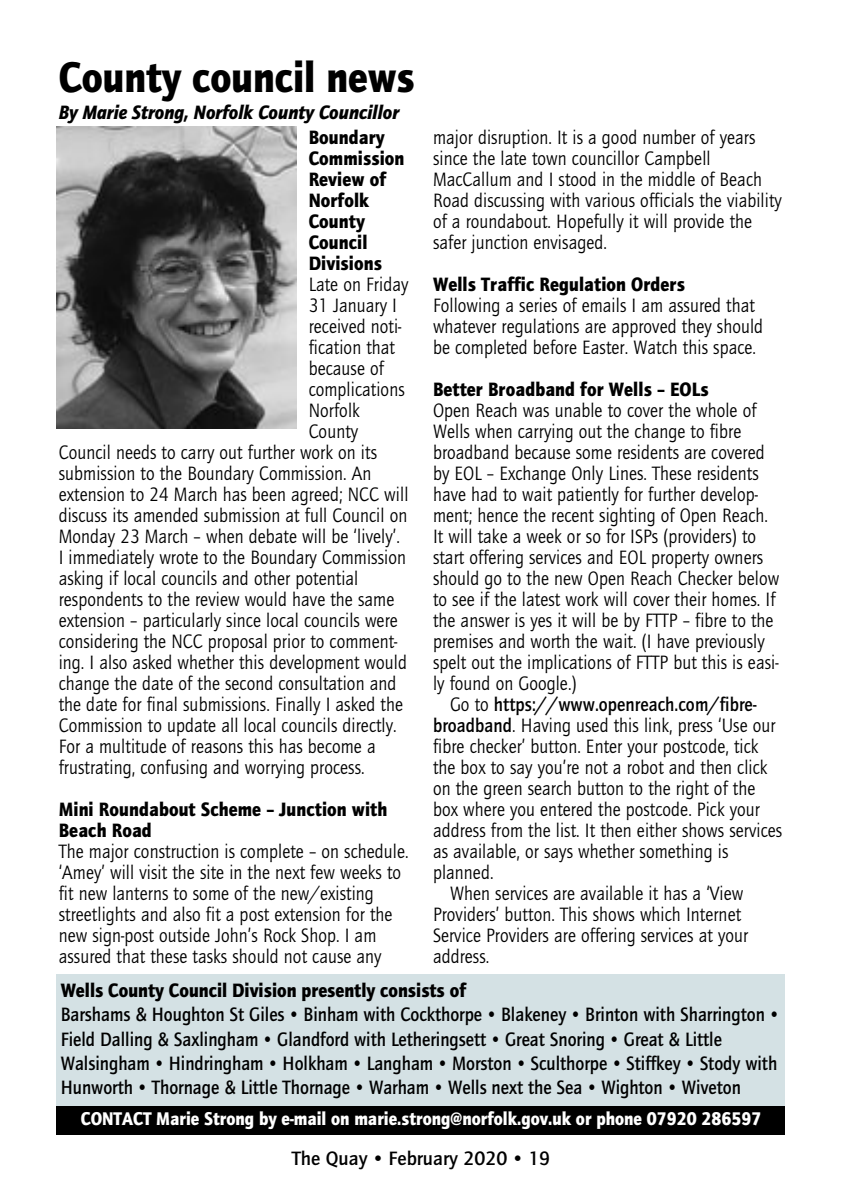
<style>
.page{position:relative;width:842px;height:1191px;background:#fff}
.page>*{position:absolute;margin:0;border:0;box-sizing:border-box;transform-origin:0 0}
.t1{font:900 44px "Quay Sans ITC Std";color:#000;scale:.9 1}
.t2{font:20px/21px "Quay Sans ITC Std";letter-spacing:.005em;color:#000;scale:.9 1}
.t3{font:500 20px/24px "Quay Sans ITC Std";color:#000;scale:.9 1}
.t4{font:900 20px/21px "Quay Sans ITC Std";letter-spacing:.005em;color:#000;scale:.9 1}
.t5{font:italic 900 20px "Quay Sans ITC Std";color:#000;scale:.9 1}
.t6{font:500 20px "Quay Sans ITC Std";color:#000}
.t7{font:900 19px "Quay Sans ITC Std";color:#fff;scale:.9 1}
.s1{font-weight:500}
</style>
<div class="page">
<div style="left:57px;top:1106px;width:728px;height:28px;background:#000"></div>
<div style="left:57px;top:974px;width:728px;height:132px;background:#d4e1e4"></div>
<img style="left:57px;top:127px;width:240px;height:301px">
<p class="t1" style="left:59px;top:60px;width:397px">County council news</p>
<p class="t5" style="left:59px;top:104px;width:380px">By Marie Strong, Norfolk County Councillor</p>
<p class="t4" style="left:309px;top:128px;width:108px">Boundary<br>Commission<br>Review of<br>Norfolk<br>County<br>Council<br>Divisions</p>
<p class="t2" style="left:309px;top:275px;width:112px">Late on Friday</p>
<p class="t2" style="left:309px;top:296px;width:100px">31 January I</p>
<p class="t2" style="left:309px;top:317px;width:105px">received noti-</p>
<p class="t2" style="left:309px;top:338px;width:97px">fication that</p>
<p class="t2" style="left:309px;top:359px;width:85px">because of</p>
<p class="t2" style="left:309px;top:380px;width:108px">complications</p>
<p class="t2" style="left:309px;top:401px;width:58px">Norfolk</p>
<p class="t2" style="left:309px;top:422px;width:57px">County</p>
<p class="t2" style="left:59px;top:443px;width:355px">Council needs to carry out further work on its</p>
<p class="t2" style="left:59px;top:464px;width:349px">submission to the Boundary Commission. An</p>
<p class="t2" style="left:59px;top:485px;width:390px">extension to 24 March has been agreed; NCC will</p>
<p class="t2" style="left:59px;top:506px;width:389px">discuss its amended submission at full Council on</p>
<p class="t2" style="left:59px;top:527px;width:381px">Monday 23 March – when debate will be ‘lively’.</p>
<p class="t2" style="left:59px;top:548px;width:387px">I immediately wrote to the Boundary Commission</p>
<p class="t2" style="left:59px;top:569px;width:334px">asking if local councils and other potential</p>
<p class="t2" style="left:59px;top:590px;width:374px">respondents to the review would have the same</p>
<p class="t2" style="left:59px;top:611px;width:378px">extension – particularly since local councils were</p>
<p class="t2" style="left:59px;top:632px;width:378px">considering the NCC proposal prior to comment-</p>
<p class="t2" style="left:59px;top:653px;width:388px">ing. I also asked whether this development would</p>
<p class="t2" style="left:59px;top:674px;width:377px">change the date of the second consultation and</p>
<p class="t2" style="left:59px;top:695px;width:384px">the date for final submissions. Finally I asked the</p>
<p class="t2" style="left:59px;top:716px;width:377px">Commission to update all local councils directly.</p>
<p class="t2" style="left:59px;top:737px;width:354px">For a multitude of reasons this has become a</p>
<p class="t2" style="left:59px;top:758px;width:341px">frustrating, confusing and worrying process.</p>
<p class="t4" style="left:59px;top:800px;width:366px">Mini Roundabout Scheme – Junction with<br>Beach Road</p>
<p class="t2" style="left:59px;top:842px;width:390px">The major construction is complete – on schedule. ‘Amey’ will visit the site in the next few weeks to fit new lanterns to some of the new/existing streetlights and also fit a post extension for the new sign-post outside John’s Rock Shop. I am assured that these tasks should not cause any</p>
<p class="t2" style="left:433px;top:128px;width:389px">major disruption. It is a good number of years since the late town councillor Campbell MacCallum and I stood in the middle of Beach Road discussing with various officials the viability of a roundabout. Hopefully it will provide the safer junction envisaged.</p>
<p class="t4" style="left:433px;top:275px;width:281px">Wells Traffic Regulation Orders</p>
<p class="t2" style="left:433px;top:296px;width:368px">Following a series of emails I am assured that whatever regulations are approved they should be completed before Easter. Watch this space.</p>
<p class="t4" style="left:433px;top:380px;width:308px">Better Broadband for Wells – EOLs</p>
<p class="t2" style="left:433px;top:401px;width:386px">Open Reach was unable to cover the whole of Wells when carrying out the change to fibre broadband because some residents are covered by EOL – Exchange Only Lines. These residents have had to wait patiently for further develop&shy;ment; hence the recent sighting of Open Reach.<br>It will take a week or so for ISPs (providers) to start offering services and EOL property owners should go to the new Open Reach Checker below to see if the latest work will cover their homes. If the answer is yes it will be by FTTP – fibre to the premises and worth the wait. (I have previously spelt out the implications of FTTP but this is easi&shy;ly found on Google.)</p>
<p class="t2" style="left:433px;top:695px;width:389px;text-indent:17px">Go to <span class="s1">https://www.openreach.com/fibre&shy;broadband</span>. Having used this link, press ‘Use our fibre checker’ button. Enter your postcode, tick the box to say you’re not a robot and then click on the green search button to the right of the box where you entered the postcode. Pick your address from the list. It then either shows services as available, or says whether something is planned.</p>
<p class="t2" style="left:433px;top:884px;width:352px;text-indent:17px">When services are available it has a ‘View Providers’ button. This shows which Internet Service Providers are offering services at your address.</p>
<p class="t4" style="left:61px;top:982px;width:452px">Wells County Council Division presently consists of</p>
<p class="t3" style="left:61px;top:1004px;width:799px">Barshams &amp; Houghton St Giles • Binham with Cockthorpe • Blakeney • Brinton with Sharrington • Field Dalling &amp; Saxlingham • Glandford with Letheringsett • Great Snoring • Great &amp; Little Walsingham • Hindringham • Holkham • Langham • Morston • Sculthorpe • Stiffkey • Stody with Hunworth • Thornage &amp; Little Thornage • Warham • Wells next the Sea • Wighton • Wiveton</p>
<p class="t7" style="left:81px;top:1111px;width:758px">CONTACT Marie Strong by e-mail on marie.strong@norfolk.gov.uk or phone 07920 286597</p>
<p class="t6" style="left:292px;top:1150px;width:260px">The Quay • February 2020 • 19</p>
</div>
